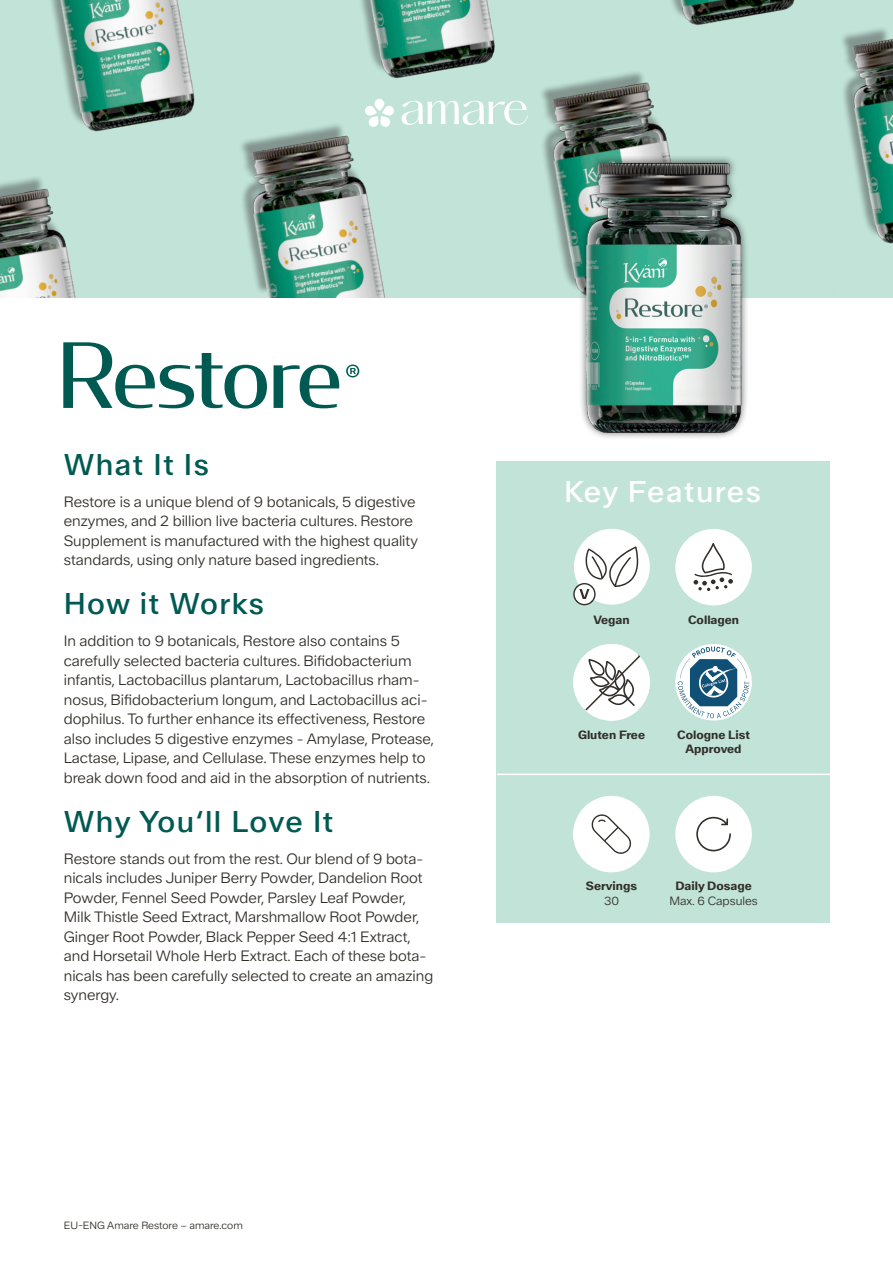
<style>
.page{position:relative;width:893px;height:1263px;background:#fff}
.page>*{position:absolute;margin:0;border:0;box-sizing:border-box;transform-origin:0 0}
.Headline_20pt_darkgreen{font:30px "Amare Walter Neue";letter-spacing:.045em;color:#005a52}
.Headline_20pt_white-centered{font:30px "Amare Walter Neue";letter-spacing:.05em;color:#fff}
.Text_10pt_darkgrey{font:15px/19.5px "Amare Walter Neue Mager";color:#322f2a}
.t1{font:700 12px "Amare Walter Neue";color:#322f2a}
.t2{font:12px "Amare Walter Neue Mager";color:#322f2a}
.t3{font:10.5px "Amare Walter Neue Mager";color:#322f2a}
</style>
<div class="page">
<img style="left:0;top:0;width:893px;height:298px">
<div style="left:496px;top:461px;width:333px;height:461px;background:#c1e3d8"></div>
<hr style="left:497px;top:773px;width:333px;height:2px;background:#fff">
<svg style="left:675px;top:644px;width:77px;height:76px"></svg>
<div style="left:578px;top:155px;width:171px;height:285px;background:#231f20;opacity:.75"></div>
<img style="left:586px;top:163px;width:155px;height:269px">
<div style="left:574px;top:529px;width:76px;height:76px;background:#fff;border-radius:50%"></div>
<svg style="left:573px;top:546px;width:67px;height:59px"></svg>
<svg style="left:63px;top:342px;width:204px;height:66px"></svg>
<svg style="left:274px;top:365px;width:65px;height:43px"></svg>
<svg style="left:346px;top:364px;width:13px;height:13px"></svg>
<div style="left:573px;top:796px;width:77px;height:76px;background:#fff;border-radius:50%"></div>
<svg style="left:591px;top:814px;width:41px;height:40px"></svg>
<div style="left:675px;top:796px;width:77px;height:76px;background:#fff;border-radius:50%"></div>
<svg style="left:696px;top:817px;width:35px;height:34px"></svg>
<div style="left:573px;top:644px;width:77px;height:77px;background:#fff;border-radius:50%"></div>
<svg style="left:584px;top:655px;width:56px;height:55px"></svg>
<div style="left:675px;top:529px;width:77px;height:76px;background:#fff;border-radius:50%"></div>
<svg style="left:693px;top:543px;width:40px;height:48px"></svg>
<svg style="left:364px;top:99px;width:164px;height:29px"></svg>
<p class="Headline_20pt_darkgreen" style="left:64px;top:445px;width:147px">What It Is</p>
<p class="Text_10pt_darkgrey" style="left:64px;top:492px;width:356px">Restore is a unique blend of 9 botanicals, 5 digestive enzymes, and 2 billion live bacteria cultures. Restore Supplement is manufactured with the highest quality standards, using only nature based ingredients.</p>
<p class="Headline_20pt_darkgreen" style="left:64px;top:585px;width:202px">How it Works</p>
<p class="Text_10pt_darkgrey" style="left:64px;top:632px;width:372px">In addition to 9 botanicals, Restore also contains 5 carefully selected bacteria cultures. Bifidobacterium infantis, Lactobacillus plantarum, Lactobacillus rham&shy;nosus, Bifidobacterium longum, and Lactobacillus aci&shy;dophilus. To further enhance its effectiveness, Restore also includes 5 digestive enzymes - Amylase, Protease, Lactase, Lipase, and Cellulase. These enzymes help to break down food and aid in the absorption of nutrients.</p>
<p class="Headline_20pt_darkgreen" style="left:64px;top:803px;width:271px">Why You‘ll Love It</p>
<p class="Text_10pt_darkgrey" style="left:64px;top:849px;width:371px">Restore stands out from the rest. Our blend of 9 bota&shy;nicals includes Juniper Berry Powder, Dandelion Root Powder, Fennel Seed Powder, Parsley Leaf Powder, Milk Thistle Seed Extract, Marshmallow Root Powder, Ginger Root Powder, Black Pepper Seed 4:1 Extract, and Horsetail Whole Herb Extract. Each of these bota&shy;nicals has been carefully selected to create an amazing synergy.</p>
<p class="t3" style="left:64px;top:1219px;width:181px">EU-ENG Amare Restore – amare.com</p>
<p class="Headline_20pt_white-centered" style="left:564px;top:473px;width:198px">Key Features</p>
<p class="t1" style="left:593px;top:612px;width:38px">Vegan</p>
<p class="t1" style="left:688px;top:612px;width:53px">Collagen</p>
<p class="t1" style="left:578px;top:727px;width:69px">Gluten Free</p>
<p class="t1" style="left:677px;top:727px;width:74px">Cologne List</p>
<p class="t1" style="left:685px;top:741px;width:58px">Approved</p>
<p class="t1" style="left:586px;top:879px;width:53px">Servings</p>
<p class="t2" style="left:604px;top:893px;width:17px">30</p>
<p class="t1" style="left:675px;top:879px;width:78px">Daily Dosage</p>
<p class="t2" style="left:669px;top:893px;width:90px">Max. 6 Capsules</p>
</div>
